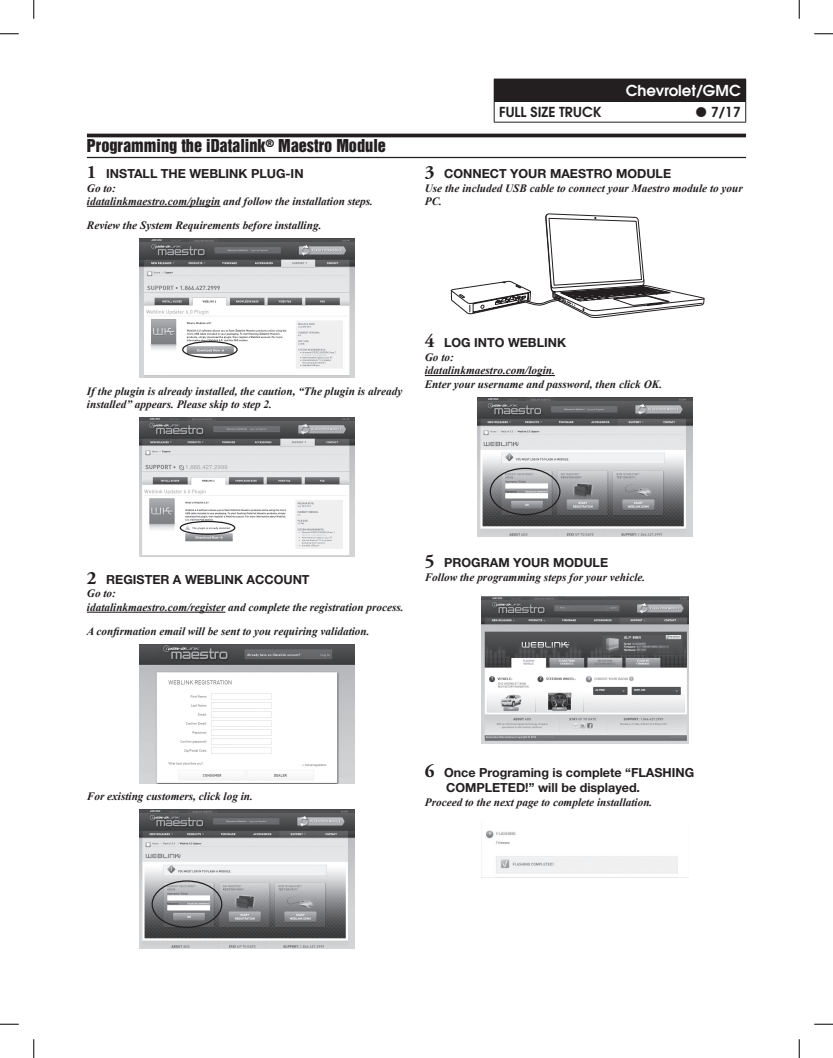
<style>
.page{position:relative;width:833px;height:1058px;background:#fff}
.page>*{position:absolute;margin:0;border:0;box-sizing:border-box;transform-origin:0 0}
.t1{font:16.25px "Helvetica Inserat LT Std";color:#231f20}
.t2{font:600 15px "Avant Garde";color:#fff}
.t3{font:600 13.75px "Avant Garde";color:#231f20}
.t4{font:700 12.5px/15px "Helvetica Neue LT Std";color:#231f20}
.t5{font:italic 700 11.25px/13.5px "Times New Roman";color:#231f20}
.s1{font-family:"Adobe Garamond Pro";font-size:18.75px}
</style>
<div class="page">
<div style="left:494px;top:79px;width:251px;height:22px;background:#231f20"></div>
<hr style="left:494px;top:122px;width:252px;height:1px;background:#231f20">
<svg style="left:494px;top:102px;width:1px;height:20px"></svg>
<svg style="left:745px;top:80px;width:1px;height:42px"></svg>
<hr style="left:494px;top:79px;width:252px;height:1px;background:#231f20">
<hr style="left:494px;top:101px;width:252px;height:1px;background:#231f20">
<hr style="left:87px;top:134px;width:659px;height:3px;background:#231f20">
<hr style="left:87px;top:157px;width:659px;height:1px;background:#231f20">
<hr style="left:87px;top:206px;width:133px;height:1px;background:#231f20">
<hr style="left:87px;top:611px;width:138px;height:1px;background:#231f20">
<img style="left:140px;top:238px;width:214px;height:139px">
<div style="left:182px;top:341px;width:56px;height:17px;border:1px solid #231f20;border-radius:50%"></div>
<img style="left:140px;top:417px;width:214px;height:139px">
<div style="left:180px;top:521px;width:55px;height:14px;border:1px solid #231f20;border-radius:50%"></div>
<img style="left:140px;top:644px;width:214px;height:139px">
<img style="left:140px;top:809px;width:214px;height:139px">
<div style="left:151px;top:880px;width:71px;height:47px;border:1px solid #231f20;border-radius:50%"></div>
<hr style="left:425px;top:375px;width:130px;height:1px;background:#231f20">
<svg style="left:451px;top:213px;width:253px;height:105px"></svg>
<img style="left:478px;top:397px;width:214px;height:139px">
<div style="left:489px;top:468px;width:71px;height:47px;border:1px solid #231f20;border-radius:50%"></div>
<img style="left:482px;top:596px;width:206px;height:147px">
<img style="left:486px;top:830px;width:192px;height:44px">
<svg style="left:0;top:33px;width:19px;height:2px"></svg>
<svg style="left:814px;top:33px;width:18px;height:2px"></svg>
<svg style="left:0;top:1023px;width:19px;height:2px"></svg>
<svg style="left:814px;top:1023px;width:18px;height:2px"></svg>
<svg style="left:33px;top:0;width:2px;height:19px"></svg>
<svg style="left:33px;top:1039px;width:2px;height:19px"></svg>
<svg style="left:798px;top:0;width:2px;height:19px"></svg>
<svg style="left:798px;top:1039px;width:2px;height:19px"></svg>
<h1 class="t1" style="left:87px;top:136px;width:300px">Programming the iDatalink<sup>®</sup> Maestro Module</h1>
<p class="t4" style="left:87px;top:166px;width:218px"><span class="s1">1</span> INSTALL THE WEBLINK PLUG-IN</p>
<p class="t5" style="left:87px;top:181px;width:287px">Go to:<br>idatalinkmaestro.com/plugin and follow the installation steps.</p>
<p class="t5" style="left:87px;top:218px;width:236px">Review the System Requirements before installing.</p>
<h2 class="t2" style="left:625px;top:81px;width:116px">Chevrolet/GMC</h2>
<p class="t3" style="left:499px;top:103px;width:104px">FULL SIZE TRUCK</p>
<p class="t3" style="left:711px;top:103px;width:31px">7/17</p>
<p class="t4" style="left:425px;top:166px;width:248px"><span class="s1">3</span> CONNECT YOUR MAESTRO MODULE</p>
<p class="t5" style="left:425px;top:181px;width:319px">Use the included USB cable to connect your Maestro module to your<br>PC.</p>
<p class="t5" style="left:87px;top:384px;width:317px">If the plugin is already installed, the caution, “The plugin is already installed” appears. Please skip to step 2.</p>
<p class="t4" style="left:425px;top:335px;width:143px"><span class="s1">4</span> LOG INTO WEBLINK</p>
<p class="t5" style="left:425px;top:350px;width:239px">Go to:<br>idatalinkmaestro.com/login.<br>Enter your username and password, then click OK.</p>
<p class="t4" style="left:87px;top:571px;width:224px"><span class="s1">2</span> REGISTER A WEBLINK ACCOUNT</p>
<p class="t5" style="left:87px;top:586px;width:318px">Go to:<br>idatalinkmaestro.com/register and complete the registration process.</p>
<p class="t5" style="left:87px;top:624px;width:284px">A confirmation email will be sent to you requiring validation.</p>
<p class="t4" style="left:425px;top:555px;width:185px"><span class="s1">5</span> PROGRAM YOUR MODULE</p>
<p class="t5" style="left:425px;top:570px;width:222px">Follow the programming steps for your vehicle.</p>
<p class="t5" style="left:87px;top:789px;width:167px">For existing customers, click log in.</p>
<p class="t4" style="left:446px;top:765px;width:250px;text-indent:-21px"><span class="s1">6</span> Once Programing is complete “FLASHING<br>COMPLETED!” will be displayed.</p>
<p class="t5" style="left:425px;top:794px;width:229px">Proceed to the next page to complete installation.</p>
</div>
